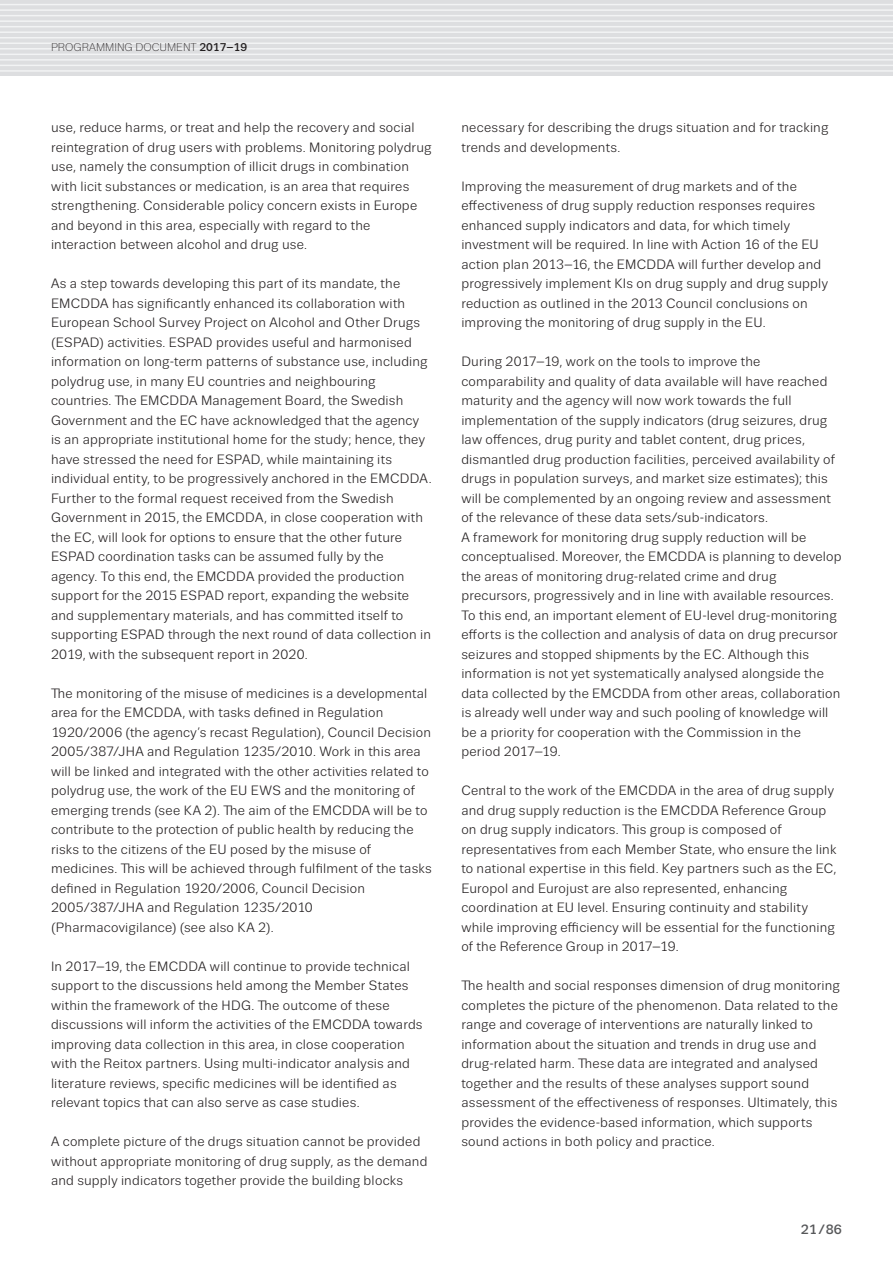
<style>
.page{position:relative;width:893px;height:1263px;background:#fff}
.page>*{position:absolute;margin:0;border:0;box-sizing:border-box;transform-origin:0 0}
.TEXT_Regular_9_13{font:13.5px/19.5px "Trivia Sans";letter-spacing:.015em;color:#231f20}
.t1{font:500 13.5px "Trivia Sans";color:#57585a}
.t2{font:300 11.25px "Trivia Sans";color:#231f20}
.s1{font-weight:500}
</style>
<div class="page">
<div style="left:0;top:0;width:893px;height:76px;background:#dddee0"></div>
<hr style="left:0;top:4px;width:893px;height:1px;background:#f2f3f4">
<hr style="left:0;top:9px;width:893px;height:2px;background:#f2f3f4">
<hr style="left:0;top:15px;width:893px;height:1px;background:#f2f3f4">
<hr style="left:0;top:20px;width:893px;height:2px;background:#f2f3f4">
<hr style="left:0;top:26px;width:893px;height:1px;background:#f2f3f4">
<hr style="left:0;top:31px;width:893px;height:2px;background:#f2f3f4">
<hr style="left:0;top:37px;width:893px;height:1px;background:#f2f3f4">
<hr style="left:0;top:43px;width:893px;height:1px;background:#f2f3f4">
<hr style="left:0;top:48px;width:893px;height:2px;background:#f2f3f4">
<hr style="left:0;top:54px;width:893px;height:1px;background:#f2f3f4">
<hr style="left:0;top:59px;width:893px;height:2px;background:#f2f3f4">
<hr style="left:0;top:65px;width:893px;height:1px;background:#f2f3f4">
<hr style="left:0;top:70px;width:893px;height:2px;background:#f2f3f4">
<p class="t2" style="left:51px;top:42px;width:198px">PROGRAMMING DOCUMENT <span class="s1">2017–19</span></p>
<p class="TEXT_Regular_9_13" style="left:51px;top:118px;width:382px">use, reduce harms, or treat and help the recovery and social reintegration of drug users with problems. Monitoring polydrug use, namely the consumption of illicit drugs in combination with licit substances or medication, is an area that requires strengthening. Considerable policy concern exists in Europe and beyond in this area, especially with regard to the interaction between alcohol and drug use.</p>
<p class="TEXT_Regular_9_13" style="left:51px;top:274px;width:382px">As a step towards developing this part of its mandate, the EMCDDA has significantly enhanced its collaboration with European School Survey Project on Alcohol and Other Drugs (ESPAD) activities. ESPAD provides useful and harmonised information on long-term patterns of substance use, including polydrug use, in many EU countries and neighbouring countries. The EMCDDA Management Board, the Swedish Government and the EC have acknowledged that the agency is an appropriate institutional home for the study; hence, they have stressed the need for ESPAD, while maintaining its individual entity, to be progressively anchored in the EMCDDA.<br>Further to the formal request received from the Swedish Government in 2015, the EMCDDA, in close cooperation with the EC, will look for options to ensure that the other future ESPAD coordination tasks can be assumed fully by the agency. To this end, the EMCDDA provided the production support for the 2015 ESPAD report, expanding the website and supplementary materials, and has committed itself to supporting ESPAD through the next round of data collection in 2019, with the subsequent report in 2020.</p>
<p class="TEXT_Regular_9_13" style="left:51px;top:683px;width:382px">The monitoring of the misuse of medicines is a developmental area for the EMCDDA, with tasks defined in Regulation 1920/2006 (the agency’s recast Regulation), Council Decision 2005/387/JHA and Regulation 1235/2010. Work in this area will be linked and integrated with the other activities related to polydrug use, the work of the EU EWS and the monitoring of emerging trends (see KA 2). The aim of the EMCDDA will be to contribute to the protection of public health by reducing the risks to the citizens of the EU posed by the misuse of medicines. This will be achieved through fulfilment of the tasks defined in Regulation 1920/2006, Council Decision 2005/387/JHA and Regulation 1235/2010 (Pharmacovigilance) (see also KA 2).</p>
<p class="TEXT_Regular_9_13" style="left:51px;top:956px;width:373px">In 2017–19, the EMCDDA will continue to provide technical support to the discussions held among the Member States within the framework of the HDG. The outcome of these discussions will inform the activities of the EMCDDA towards improving data collection in this area, in close cooperation with the Reitox partners. Using multi-indicator analysis and literature reviews, specific medicines will be identified as relevant topics that can also serve as case studies.</p>
<p class="TEXT_Regular_9_13" style="left:51px;top:1132px;width:378px">A complete picture of the drugs situation cannot be provided without appropriate monitoring of drug supply, as the demand and supply indicators together provide the building blocks</p>
<p class="TEXT_Regular_9_13" style="left:461px;top:118px;width:368px">necessary for describing the drugs situation and for tracking trends and developments.</p>
<p class="TEXT_Regular_9_13" style="left:461px;top:176px;width:368px">Improving the measurement of drug markets and of the effectiveness of drug supply reduction responses requires enhanced supply indicators and data, for which timely investment will be required. In line with Action 16 of the EU action plan 2013–16, the EMCDDA will further develop and progressively implement KIs on drug supply and drug supply reduction as outlined in the 2013 Council conclusions on improving the monitoring of drug supply in the EU.</p>
<p class="TEXT_Regular_9_13" style="left:461px;top:352px;width:382px">During 2017–19, work on the tools to improve the comparability and quality of data available will have reached maturity and the agency will now work towards the full implementation of the supply indicators (drug seizures, drug law offences, drug purity and tablet content, drug prices, dismantled drug production facilities, perceived availability of drugs in population surveys, and market size estimates); this will be complemented by an ongoing review and assessment of the relevance of these data sets/sub-indicators.<br>A framework for monitoring drug supply reduction will be conceptualised. Moreover, the EMCDDA is planning to develop the areas of monitoring drug-related crime and drug precursors, progressively and in line with available resources.<br>To this end, an important element of EU-level drug-monitoring efforts is the collection and analysis of data on drug precursor seizures and stopped shipments by the EC. Although this information is not yet systematically analysed alongside the data collected by the EMCDDA from other areas, collaboration is already well under way and such pooling of knowledge will be a priority for cooperation with the Commission in the period 2017–19.</p>
<p class="TEXT_Regular_9_13" style="left:461px;top:781px;width:376px">Central to the work of the EMCDDA in the area of drug supply and drug supply reduction is the EMCDDA Reference Group on drug supply indicators. This group is composed of representatives from each Member State, who ensure the link to national expertise in this field. Key partners such as the EC, Europol and Eurojust are also represented, enhancing coordination at EU level. Ensuring continuity and stability while improving efficiency will be essential for the functioning of the Reference Group in 2017–19.</p>
<p class="TEXT_Regular_9_13" style="left:461px;top:976px;width:380px">The health and social responses dimension of drug monitoring completes the picture of the phenomenon. Data related to the range and coverage of interventions are naturally linked to information about the situation and trends in drug use and drug-related harm. These data are integrated and analysed together and the results of these analyses support sound assessment of the effectiveness of responses. Ultimately, this provides the evidence-based information, which supports sound actions in both policy and practice.</p>
<p class="t1" style="left:801px;top:1222px;width:43px">21/86</p>
</div>
